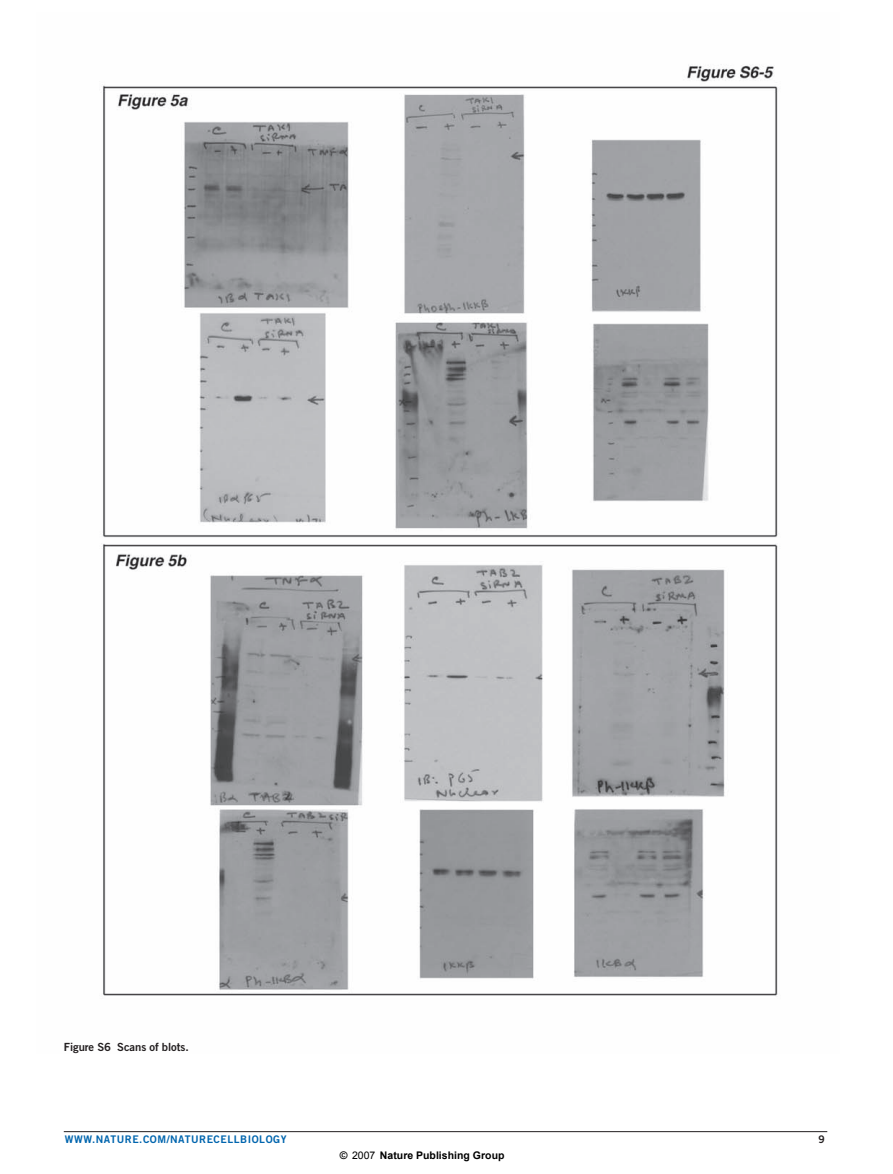
<style>
.page{position:relative;width:893px;height:1174px;background:#fff}
.page>*{position:absolute;margin:0;border:0;box-sizing:border-box;transform-origin:0 0}
.t1{font:11.25px "Trade Gothic Bold Two";color:#231f20}
.t2{font:10.5px "Trade Gothic Bold Two";letter-spacing:.05em;color:#0165ae}
.t3{font:700 10.5px "Arial";color:#000}
.t4{font:10.5px "Trade Gothic Bold Two";color:#231f20}
.s1{font-weight:400}
</style>
<div class="page">
<hr style="left:64px;top:1131px;width:763px;height:1px;background:#231f20">
<img style="left:102px;top:65px;width:676px;height:931px">
<p class="t1" style="left:64px;top:1039px;width:127px">Figure S6 Scans of blots.</p>
<p class="t2" style="left:65px;top:1132px;width:223px">WWW.NATURE.COM/NATURECELLBIOLOGY</p>
<p class="t4" style="left:818px;top:1132px;width:8px">9</p>
<p class="t3" style="left:340px;top:1148px;width:166px">© <span class="s1">2007</span> Nature Publishing Group</p>
</div>
